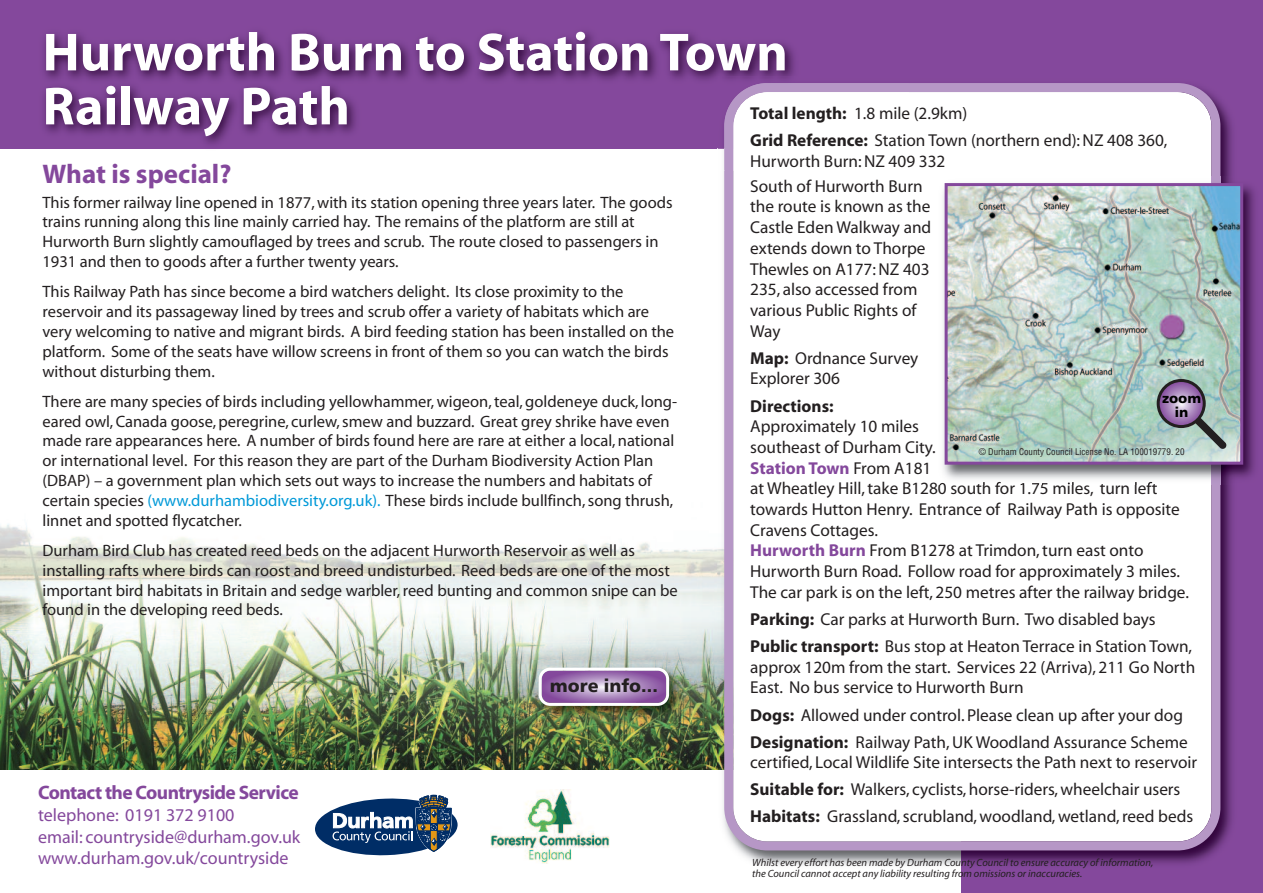
<style>
.page{position:relative;width:1263px;height:893px;background:#fff}
.page>*{position:absolute;margin:0;border:0;box-sizing:border-box;transform-origin:0 0}
.t1{font:700 54px/54px "Myriad";color:#fff}
.t2{font:700 27px "Myriad";color:#84489c}
.t3{font:700 19.5px "Myriad";letter-spacing:-.03em;color:#84489c}
.t4{font:18px/21.6px "Myriad";color:#84489c}
.t5{font:18px "Humanist 777 BT Black B";color:#231f20}
.t6{font:17.25px/20.7px "Myriad";color:#231f20}
.t7{font:700 17.25px "Myriad";color:#231f20}
.t8{font:16.5px/19.8px "Myriad";color:#231f20}
.t9{font:13.8px/13.5px "Humanist 777 BT Black B";color:#000;text-align:center}
.t10{font:italic 10.5px/10.5px "Myriad";color:#231f20}
.t11{font:condensed 9px "Helvetica";color:#231f20}
.s1{font-weight:700}
.s2{font-weight:700;color:#84489c}
.s3{color:#0099d8}
</style>
<div class="page">
<img style="left:0;top:524px;width:718px;height:246px">
<svg style="left:0;top:0;width:1263px;height:149px;background:#783f8e"></svg>
<div style="left:961px;top:0;width:302px;height:893px;background:#84489c"></div>
<img style="left:718px;top:171px;width:6px;height:599px">
<img style="left:961px;top:101px;width:271px;height:763px">
<svg style="left:724px;top:83px;width:496px;height:767px"></svg>
<img style="left:44px;top:76px;width:674px;height:73px">
<img style="left:721px;top:149px;width:3px;height:22px">
<img style="left:718px;top:76px;width:191px;height:73px">
<img style="left:733px;top:92px;width:176px;height:79px">
<img style="left:724px;top:83px;width:43px;height:43px">
<img style="left:937px;top:176px;width:318px;height:308px">
<img style="left:949px;top:187px;width:290px;height:274px">
<div style="left:945px;top:183px;width:298px;height:282px;border:3px solid #84489c"></div>
<svg style="left:1157px;top:379px;width:70px;height:70px;background:#989da9"></svg>
<svg style="left:315px;top:794px;width:143px;height:61px"></svg>
<img style="left:490px;top:790px;width:120px;height:73px">
<img style="left:532px;top:661px;width:156px;height:64px">
<svg style="left:539px;top:668px;width:130px;height:38px;background:#b08fc0"></svg>
<h1 class="t1" style="left:43px;top:30px;width:747px">Hurworth Burn to Station Town<br>Railway Path</h1>
<p class="t6" style="left:750px;top:101px;width:419px;line-height:27.2px"><span class="s1">Total length:</span> 1.8 mile (2.9km)<br><span class="s1">Grid Reference:</span> Station Town (northern end):NZ 408 360,</p>
<p class="t6" style="left:750px;top:150px;width:197px;line-height:24.9px">Hurworth Burn:NZ 409 332<br>South of Hurworth Burn</p>
<p class="t6" style="left:750px;top:198px;width:183px">the route is known as the<br>Castle Eden Walkway and extends down to Thorpe<br>Thewles on A177:NZ 403<br>235, also accessed from various Public Rights of<br>Way</p>
<p class="t6" style="left:750px;top:349px;width:170px"><span class="s1">Map:</span> Ordnance Survey<br>Explorer 306</p>
<p class="t7" style="left:750px;top:399px;width:85px">Directions:</p>
<p class="t6" style="left:750px;top:418px;width:440px">Approximately 10 miles<br>southeast of Durham City.<br><span class="s2">Station Town</span> From A181<br>at Wheatley Hill,take B1280 south for 1.75 miles, turn left towards Hutton Henry. Entrance of Railway Path is opposite Cravens Cottages.<br><span class="s2">Hurworth Burn</span> From B1278 at Trimdon,turn east onto Hurworth Burn Road. Follow road for approximately 3 miles.<br>The car park is on the left, 250 metres after the railway bridge.</p>
<p class="t6" style="left:750px;top:607px;width:443px;line-height:27.2px"><span class="s1">Parking:</span> Car parks at Hurworth Burn. Two disabled bays<br><span class="s1">Public transport:</span> Bus stop at Heaton Terrace in Station Town,</p>
<p class="t6" style="left:750px;top:658px;width:446px">approx 120m from the start. Services 22 (Arriva), 211 Go North<br>East. No bus service to Hurworth Burn</p>
<p class="t6" style="left:750px;top:703px;width:439px;line-height:27.2px"><span class="s1">Dogs:</span> Allowed under control. Please clean up after your dog<br><span class="s1">Designation:</span> Railway Path,UK Woodland Assurance Scheme</p>
<p class="t6" style="left:750px;top:750px;width:448px;line-height:27.2px">certified, Local Wildlife Site intersects the Path next to reservoir<br><span class="s1">Suitable for:</span> Walkers, cyclists, horse-riders,wheelchair users<br><span class="s1">Habitats:</span> Grassland,scrubland,woodland,wetland,reed beds</p>
<h2 class="t2" style="left:43px;top:164px;width:190px">What is special?</h2>
<p class="t8" style="left:43px;top:194px;width:631px">This former railway line opened in 1877,with its station opening three years later. The goods trains running along this line mainly carried hay. The remains of the platform are still at Hurworth Burn slightly camouflaged by trees and scrub. The route closed to passengers in 1931 and then to goods after a further twenty years.</p>
<p class="t8" style="left:43px;top:283px;width:633px">This Railway Path has since become a bird watchers delight. Its close proximity to the reservoir and its passageway lined by trees and scrub offer a variety of habitats which are very welcoming to native and migrant birds. A bird feeding station has been installed on the platform. Some of the seats have willow screens in front of them so you can watch the birds without disturbing them.</p>
<p class="t8" style="left:43px;top:393px;width:636px">There are many species of birds including yellowhammer,wigeon,teal, goldeneye duck, long&shy;eared owl,Canada goose, peregrine, curlew,smew and buzzard. Great grey shrike have even made rare appearances here. A number of birds found here are rare at either a local, national or international level. For this reason they are part of the Durham Biodiversity Action Plan (DBAP) – a government plan which sets out ways to increase the numbers and habitats of certain species <span class="s3">(www.durhambiodiversity.org.uk).</span> These birds include bullfinch,song thrush, linnet and spotted flycatcher.</p>
<p class="t8" style="left:43px;top:542px;width:637px">Durham Bird Club has created reed beds on the adjacent Hurworth Reservoir as well as installing rafts where birds can roost and breed undisturbed. Reed beds are one of the most important bird habitats in Britain and sedge warbler,reed bunting and common snipe can be found in the developing reed beds.</p>
<p class="t9" style="left:1162px;top:393px;width:41px">zoom in</p>
<p class="t11" style="left:979px;top:446px;width:207px">© Durham County Council License No. LA 100019779. 20</p>
<p class="t5" style="left:550px;top:678px;width:109px">more info...</p>
<p class="t3" style="left:38px;top:785px;width:262px">Contact the Countryside Service</p>
<p class="t4" style="left:38px;top:806px;width:264px">telephone: 0191 372 9100<br>email: countryside@durham.gov.uk www.durham.gov.uk/countryside</p>
<p class="t10" style="left:752px;top:859px;width:403px">Whilst every effort has been made by Durham County Council to ensure accuracy of information, the Council cannot accept any liability resulting from omissions or inaccuracies.</p>
</div>
